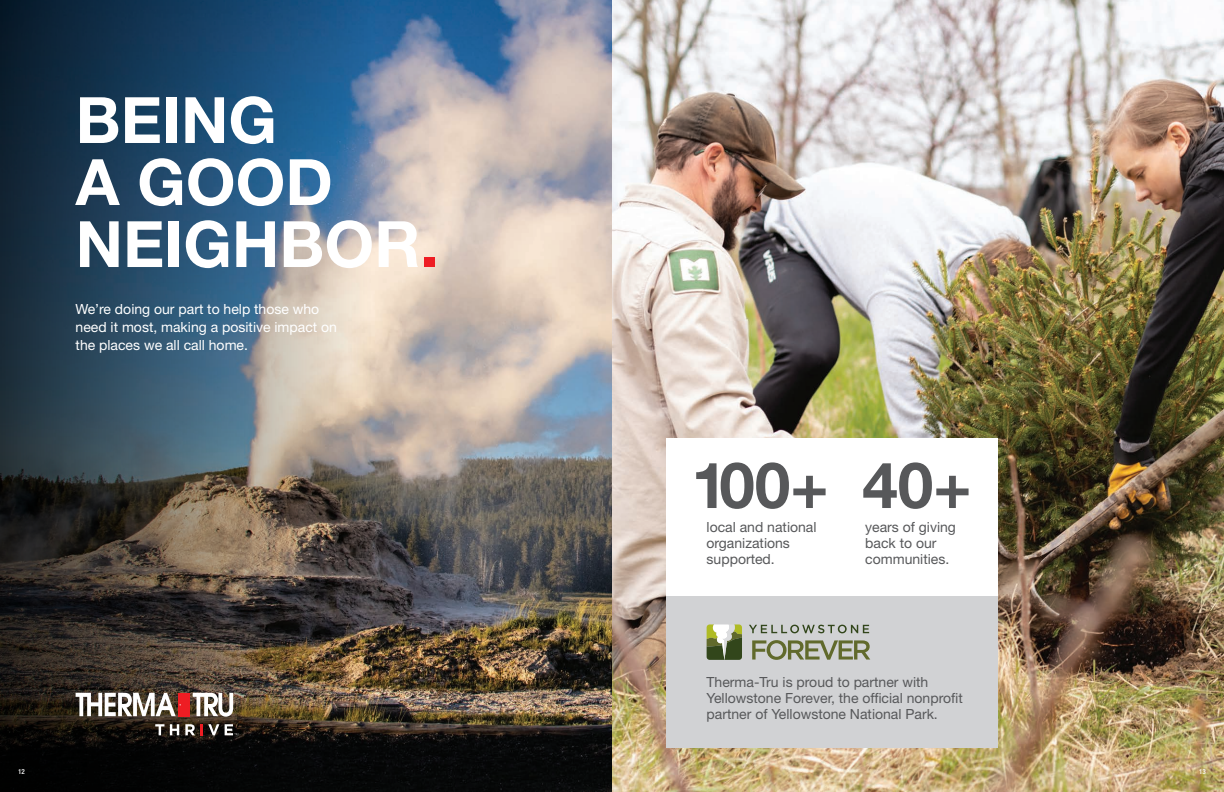
<style>
.page{position:relative;width:1224px;height:792px;background:#fff}
.page>*{position:absolute;margin:0;border:0;box-sizing:border-box;transform-origin:0 0}
.t1{font:700 64px/62px "Helvetica Neue LT Std";color:#fff}
.t2{font:700 63.8px "Helvetica Neue LT Std";color:#57585a}
.t3{font:14px/16px "Helvetica Neue LT Std";color:#57585a}
.t4{font:14px/18px "Helvetica Neue LT Std";color:#fff}
.t5{font:500 condensed 7px "Helvetica Neue LT Std";color:#fff}
.s1{color:#ee1d23}
</style>
<div class="page">
<img style="left:371px;top:0;width:853px;height:792px">
<img style="left:0;top:0;width:371px;height:792px">
<svg style="left:155px;top:724px;width:9px;height:11px"></svg>
<svg style="left:170px;top:724px;width:9px;height:11px"></svg>
<svg style="left:185px;top:724px;width:34px;height:11px"></svg>
<svg style="left:193px;top:693px;width:40px;height:24px"></svg>
<div style="left:178px;top:693px;width:12px;height:23px;background:#ee1d23"></div>
<svg style="left:76px;top:693px;width:105px;height:23px"></svg>
<svg style="left:225px;top:724px;width:13px;height:11px"></svg>
<div style="left:666px;top:438px;width:332px;height:158px;background:#fff"></div>
<div style="left:666px;top:596px;width:332px;height:152px;background:#d1d2d4"></div>
<svg style="left:749px;top:625px;width:120px;height:8px"></svg>
<svg style="left:752px;top:640px;width:118px;height:20px"></svg>
<svg style="left:707px;top:624px;width:35px;height:36px"></svg>
<p class="t1" style="left:76px;top:88px;width:364px">BEING<br>A GOOD<br>NEIGHBOR<span class="s1">.</span></p>
<p class="t4" style="left:76px;top:300px;width:263px">We’re doing our part to help those who need it most, making a positive impact on the places we all call home.</p>
<p class="t2" style="left:692px;top:446px;width:139px">100+</p>
<p class="t2" style="left:862px;top:446px;width:111px">40+</p>
<p class="t3" style="left:707px;top:519px;width:111px">local and national organizations supported.</p>
<p class="t3" style="left:865px;top:519px;width:92px">years of giving back to our communities.</p>
<p class="t3" style="left:707px;top:674px;width:258px">Therma-Tru is proud to partner with<br>Yellowstone Forever, the official nonprofit partner of Yellowstone National Park.</p>
<p class="t5" style="left:18px;top:767px;width:8px">12</p>
<p class="t5" style="left:1199px;top:767px;width:8px">13</p>
</div>
